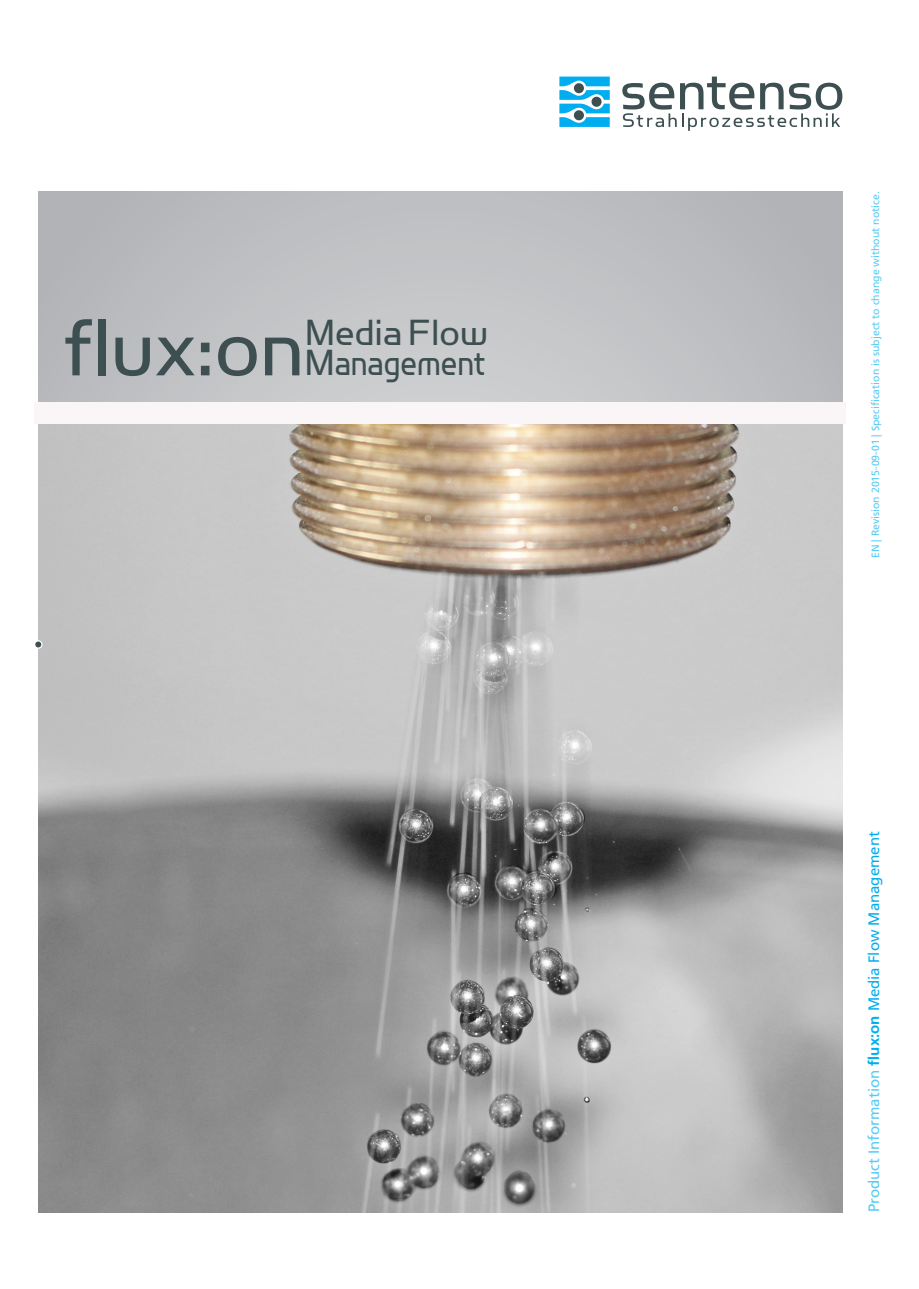
<style>
.page{position:relative;width:919px;height:1289px;background:#fff}
.page>*{position:absolute;margin:0;border:0;box-sizing:border-box;transform-origin:0 0}
.t1{font:41.1px/30.6px "Simian Display Orangutan";letter-spacing:-.52em;color:#3d4f51;text-align:right}
.t2{font:15px "Frutiger LT";color:#00aeef}
.t3{font:10.5px "Frutiger LT";color:#56cbf5}
.s1{font-size:91.2px}
.s2{color:#56cbf5}
.s3{font-family:"Frutiger LT Std";font-weight:700}
</style>
<div class="page">
<div style="left:38px;top:191px;width:804px;height:1021px;background:#bebfc2"></div>
<svg style="left:559px;top:77px;width:50px;height:50px"></svg>
<div style="left:591px;top:97px;width:10px;height:10px;background:#3d4f51;border-radius:50%"></div>
<div style="left:574px;top:83px;width:10px;height:10px;background:#3d4f51;border-radius:50%"></div>
<div style="left:574px;top:110px;width:10px;height:10px;background:#3d4f51;border-radius:50%"></div>
<svg style="left:622px;top:77px;width:220px;height:54px"></svg>
<img style="left:38px;top:423px;width:804px;height:789px">
<svg style="left:34px;top:640px;width:9px;height:8px"></svg>
<svg style="left:35px;top:641px;width:6px;height:6px"></svg>
<div style="left:34px;top:402px;width:811px;height:21px;background:#faf6f8"></div>
<h1 class="t1" style="left:64px;top:317px;width:446px"><span class="s1">flux:on</span>MediaFlow<br>Management</h1>
<p class="t3" style="left:869px;top:558px;width:368px;rotate:-90deg">EN | Revision 2015-09-01 | Specification is subject to change without notice.</p>
<p class="t2" style="left:865px;top:1212px;width:382px;rotate:-90deg"><span class="s2">Product Information</span> <span class="s3">flux:on</span> Media Flow Management</p>
</div>
